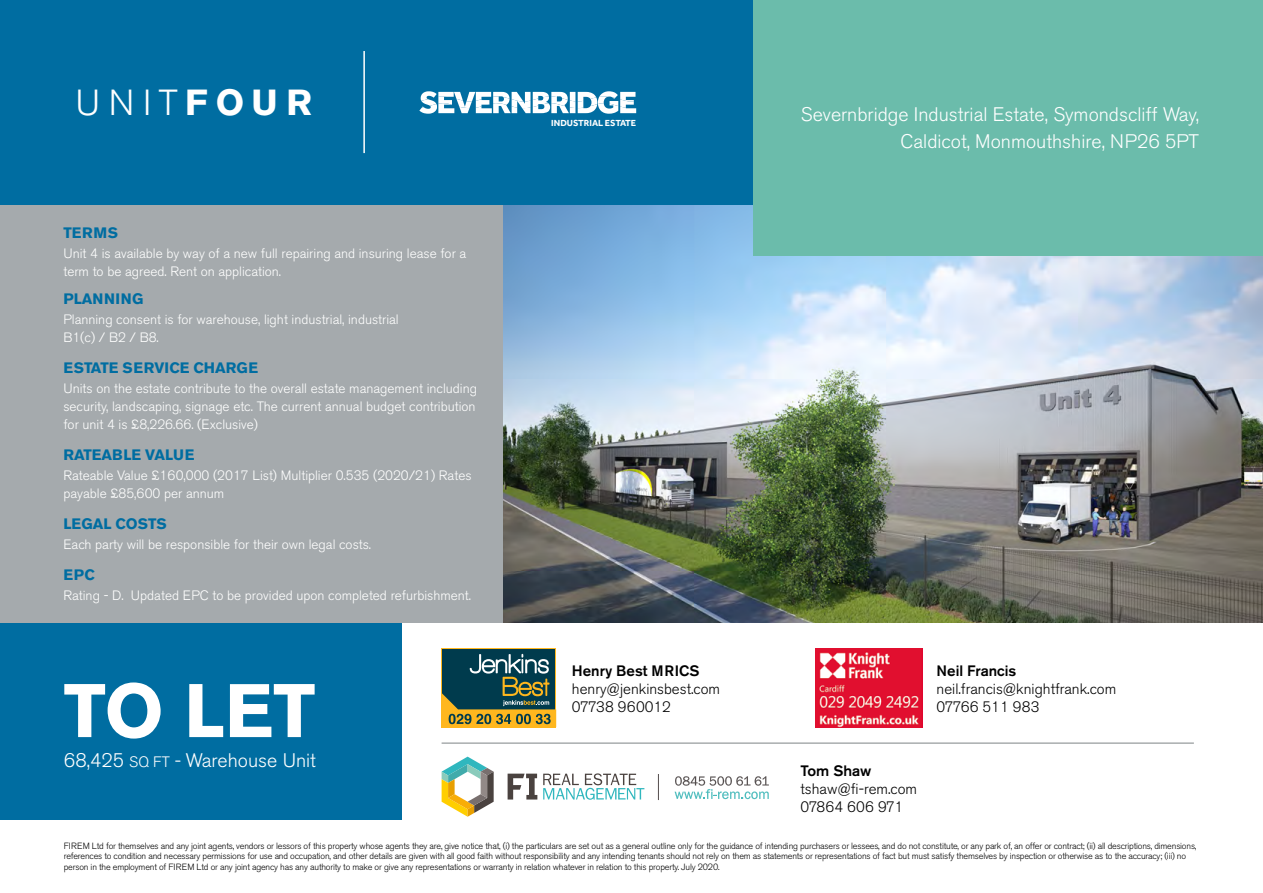
<style>
.page{position:relative;width:1263px;height:893px;background:#fff}
.page>*{position:absolute;margin:0;border:0;box-sizing:border-box;transform-origin:0 0}
.t1{font:700 75px "Akzidenz Grotesk BE";color:#fff}
.t2{font:300 36px "Akzidenz Grotesk BE";color:#fff}
.t3{font:300 19.5px/27px "Akzidenz Grotesk BE";color:#fff;text-align:right}
.t4{font:300 15px/18px "Akzidenz Grotesk BE";color:#000}
.t5{font:700 15px "Akzidenz Grotesk BE";color:#006da1}
.t6{font:500 15px "Akzidenz Grotesk BE";color:#000}
.t7{font:700 15px "Akzidenz Grotesk BE";letter-spacing:.02em;color:#006da1}
.t8{font:300 13.5px/18px "Akzidenz Grotesk BE";color:#fff}
.t9{font:700 9.15px "Effra";color:#fff}
.t10{font:300 9px/10.8px "Akzidenz Grotesk BE";letter-spacing:-.02em;color:#000}
.s1{font-weight:700}
.s2{font-size:15px}
.s3{font-size:18px}
</style>
<div class="page">
<div style="left:0;top:204px;width:504px;height:419px;background:#a5aaad"></div>
<img style="left:504px;top:204px;width:759px;height:419px">
<div style="left:0;top:623px;width:402px;height:197px;background:#006da1"></div>
<div style="left:0;top:0;width:753px;height:204px;background:#006da1"></div>
<div style="left:443px;top:649px;width:112px;height:77px;background:#003b4d"></div>
<svg style="left:442px;top:654px;width:114px;height:73px"></svg>
<img style="left:815px;top:648px;width:108px;height:79px">
<svg style="left:543px;top:773px;width:101px;height:27px"></svg>
<svg style="left:508px;top:774px;width:29px;height:25px"></svg>
<svg style="left:442px;top:757px;width:52px;height:60px"></svg>
<svg style="left:675px;top:776px;width:94px;height:23px"></svg>
<svg style="left:658px;top:774px;width:1px;height:26px"></svg>
<hr style="left:442px;top:743px;width:752px;height:1px;background:#7d8386">
<div style="left:753px;top:0;width:510px;height:255px;background:#6bbcab"></div>
<hr style="left:363px;top:51px;width:2px;height:102px;background:#fff">
<svg style="left:419px;top:91px;width:217px;height:23px"></svg>
<h2 class="t2" style="left:75px;top:82px;width:238px">UNIT<span class="s1">FOUR</span></h2>
<h3 class="t5" style="left:63px;top:224px;width:56px">TERMS</h3>
<h3 class="t8" style="left:63px;top:244px;width:404px">Unit 4 is available by way of a new full repairing and insuring lease for a term to be agreed. Rent on application.</h3>
<h3 class="t7" style="left:63px;top:290px;width:82px">PLANNING</h3>
<h3 class="t8" style="left:63px;top:310px;width:337px">Planning consent is for warehouse, light industrial, industrial<br>B1(c) / B2 / B8.</h3>
<h3 class="t5" style="left:63px;top:359px;width:196px">ESTATE SERVICE CHARGE</h3>
<h3 class="t8" style="left:63px;top:379px;width:415px;text-align:justify">Units on the estate contribute to the overall estate management including security, landscaping, signage etc. The current annual budget contribution for unit 4 is £8,226.66. (Exclusive)</h3>
<h3 class="t5" style="left:63px;top:446px;width:132px">RATEABLE VALUE</h3>
<h3 class="t8" style="left:63px;top:466px;width:410px">Rateable Value £160,000 (2017 List) Multiplier 0.535 (2020/21) Rates payable £85,600 per annum</h3>
<h3 class="t5" style="left:63px;top:515px;width:105px">LEGAL COSTS</h3>
<h3 class="t8" style="left:63px;top:535px;width:309px">Each party will be responsible for their own legal costs.</h3>
<h3 class="t5" style="left:63px;top:566px;width:33px">EPC</h3>
<h3 class="t8" style="left:63px;top:586px;width:409px">Rating - D. Updated EPC to be provided upon completed refurbishment.</h3>
<h1 class="t1" style="left:64px;top:667px;width:253px">TO LET</h1>
<h3 class="t3" style="left:64px;top:747px;width:254px">68,425 <span class="s2">SQ FT</span> <span class="s3">-</span> Warehouse Unit</h3>
<p class="t9" style="left:551px;top:118px;width:86px">INDUSTRIAL ESTATE</p>
<h3 class="t6" style="left:572px;top:661px;width:129px">Henry Best MRICS</h3>
<h3 class="t4" style="left:572px;top:680px;width:150px">henry@jenkinsbest.com<br>07738 960012</h3>
<h3 class="t3" style="left:801px;top:101px;width:400px">Severnbridge Industrial Estate, Symondscliff Way,<br>Caldicot, Monmouthshire, NP26 5PT</h3>
<h3 class="t6" style="left:936px;top:661px;width:81px">Neil Francis</h3>
<h3 class="t4" style="left:936px;top:680px;width:181px">neil.francis@knightfrank.com<br>07766 511 983</h3>
<h3 class="t6" style="left:800px;top:761px;width:72px">Tom Shaw</h3>
<h3 class="t4" style="left:800px;top:780px;width:118px">tshaw@fi-rem.com<br>07864 606 971</h3>
<p class="t10" style="left:64px;top:840px;width:1134px">FIREM Ltd for themselves and any joint agents, vendors or lessors of this property whose agents they are, give notice that, (i) the particulars are set out as a general outline only for the guidance of intending purchasers or lessees, and do not constitute, or any park of, an offer or contract; (ii) all descriptions, dimensions, references to condition and necessary permissions for use and occupation, and other details are given with all good faith without responsibility and any intending tenants should not rely on them as statements or representations of fact but must satisfy themselves by inspection or otherwise as to the accuracy; (iii) no person in the employment of FIREM Ltd or any joint agency has any authority to make or give any representations or warranty in relation whatever in relation to this property. July 2020.</p>
</div>
